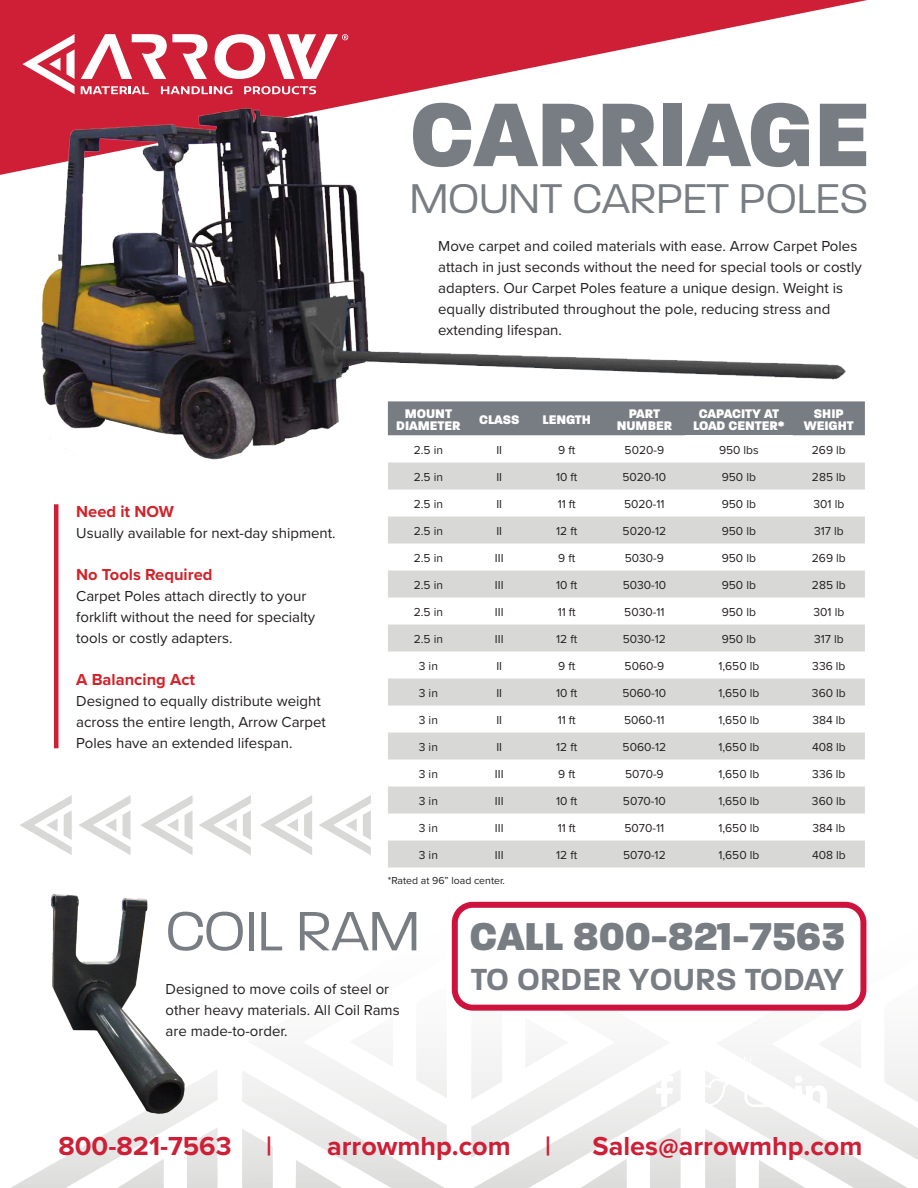
<style>
.page{position:relative;width:918px;height:1188px;background:#fff}
.page>*{position:absolute;margin:0;border:0;box-sizing:border-box;transform-origin:0 0}
.Paragraph_Style_1{font:800 97.5px "Paralucent";color:#787d83}
.Paragraph_Style_1-2{font:300 60px "Paralucent";color:#787d83}
.Paragraph_Style_1-3{font:300 45px "Paralucent";color:#787d83}
.t1{font:800 42px "Paralucent";color:#787d83}
.t2{font:600 33px "Paralucent";color:#787d83}
.t3{font:700 27px "Proxima Nova";color:#ce1f36}
.Paragraph_Style_1-4{font:700 16.5px "Proxima Nova";color:#d1232a}
.Paragraph_Style_1-5{font:15px/21px "Proxima Nova";color:#231f20}
.t4{font:800 13.5px/12px "Paralucent";color:#fff;text-align:center}
.t5{font:12px "Proxima Nova";color:#231f20}
.t6{font:10.5px "Proxima Nova";color:#231f20}
.s1{font-family:"Myriad Pro"}
</style>
<div class="page">
<svg style="left:0;top:0;width:867px;height:175px;fill:#ce1f36"></svg>
<svg style="left:81px;top:34px;width:126px;height:45px"></svg>
<svg style="left:23px;top:34px;width:52px;height:60px"></svg>
<svg style="left:215px;top:34px;width:133px;height:45px"></svg>
<svg style="left:20px;top:795px;width:52px;height:60px"></svg>
<svg style="left:260px;top:795px;width:52px;height:60px"></svg>
<svg style="left:79px;top:795px;width:52px;height:60px"></svg>
<svg style="left:199px;top:795px;width:52px;height:60px"></svg>
<svg style="left:319px;top:795px;width:52px;height:60px"></svg>
<svg style="left:141px;top:795px;width:52px;height:60px"></svg>
<img style="left:31px;top:84px;width:834px;height:376px">
<div style="left:54px;top:504px;width:5px;height:244px;background:#ce1f36"></div>
<div style="left:388px;top:401px;width:477px;height:35px;background:#787d83"></div>
<svg style="left:388px;top:436px;width:477px;height:135px"></svg>
<svg style="left:388px;top:463px;width:477px;height:81px"></svg>
<svg style="left:388px;top:571px;width:477px;height:297px;fill:#d8d9d7"></svg>
<hr style="left:685px;top:435px;width:108px;height:1px;background:#fff">
<img style="left:50px;top:894px;width:144px;height:227px">
<div style="left:452px;top:902px;width:414px;height:109px;border:6px solid #cd123d;border-radius:18px"></div>
<svg style="left:242px;top:976px;width:676px;height:212px"></svg>
<hr style="left:656px;top:1068px;width:98px;height:1px;background:#fff">
<p class="Paragraph_Style_1" style="left:410px;top:75px;width:461px">CARRIAGE</p>
<p class="Paragraph_Style_1-3" style="left:410px;top:173px;width:460px">MOUNT CARPET POLES</p>
<p class="Paragraph_Style_1-5" style="left:438px;top:235px;width:425px">Move carpet and coiled materials with ease. Arrow Carpet Poles attach in just seconds without the need for special tools or costly adapters. Our Carpet Poles feature a unique design. Weight is</p>
<p class="Paragraph_Style_1-5" style="left:438px;top:298px;width:394px">equally distributed throughout the pole, reducing stress and</p>
<p class="Paragraph_Style_1-5" style="left:438px;top:319px;width:125px">extending lifespan.</p>
<p class="Paragraph_Style_1-4" style="left:76px;top:500px;width:99px">Need it NOW</p>
<p class="Paragraph_Style_1-5" style="left:76px;top:522px;width:261px">Usually available for next-day shipment.</p>
<p class="Paragraph_Style_1-4" style="left:76px;top:563px;width:138px">No Tools Required</p>
<p class="Paragraph_Style_1-5" style="left:76px;top:585px;width:241px">Carpet Poles attach directly to your forklift without the need for specialty tools or costly adapters.</p>
<p class="Paragraph_Style_1-4" style="left:76px;top:668px;width:121px">A Balancing Act</p>
<p class="Paragraph_Style_1-5" style="left:76px;top:690px;width:251px">Designed to equally distribute weight across the entire length, Arrow Carpet<br>Poles have an extended lifespan.</p>
<p class="t4" style="left:405px;top:407px;width:49px">MOUNT</p>
<p class="t4" style="left:396px;top:419px;width:66px">DIAMETER</p>
<p class="t4" style="left:479px;top:413px;width:42px">CLASS</p>
<p class="t4" style="left:542px;top:413px;width:50px">LENGTH</p>
<p class="t4" style="left:629px;top:407px;width:33px">PART</p>
<p class="t4" style="left:617px;top:419px;width:57px">NUMBER</p>
<p class="t4" style="left:693px;top:407px;width:93px">CAPACITY AT<br>LOAD CENTER*</p>
<p class="t4" style="left:814px;top:407px;width:31px">SHIP</p>
<p class="t4" style="left:804px;top:419px;width:52px">WEIGHT</p>
<p class="t5" style="left:414px;top:441px;width:31px">2.5 in</p>
<p class="t5" style="left:496px;top:441px;width:7px">II</p>
<p class="t5" style="left:558px;top:441px;width:19px">9 ft</p>
<p class="t5" style="left:625px;top:441px;width:41px">5020-9</p>
<p class="t5" style="left:719px;top:441px;width:41px">950 lbs</p>
<p class="t5" style="left:812px;top:441px;width:35px">269 lb</p>
<p class="t5" style="left:414px;top:468px;width:31px">2.5 in</p>
<p class="t5" style="left:496px;top:468px;width:7px">II</p>
<p class="t5" style="left:556px;top:468px;width:23px">10 ft</p>
<p class="t5" style="left:622px;top:468px;width:45px">5020-10</p>
<p class="t5" style="left:722px;top:468px;width:36px">950 lb</p>
<p class="t5" style="left:812px;top:468px;width:35px">285 lb</p>
<p class="t5" style="left:414px;top:495px;width:31px">2.5 in</p>
<p class="t5" style="left:496px;top:495px;width:7px">II</p>
<p class="t5" style="left:558px;top:495px;width:20px">11 ft</p>
<p class="t5" style="left:624px;top:495px;width:42px">5020-11</p>
<p class="t5" style="left:722px;top:495px;width:36px">950 lb</p>
<p class="t5" style="left:814px;top:495px;width:32px">301 lb</p>
<p class="t5" style="left:414px;top:522px;width:31px">2.5 in</p>
<p class="t5" style="left:496px;top:522px;width:7px">II</p>
<p class="t5" style="left:556px;top:522px;width:23px">12 ft</p>
<p class="t5" style="left:623px;top:522px;width:45px">5020-12</p>
<p class="t5" style="left:722px;top:522px;width:36px">950 lb</p>
<p class="t5" style="left:814px;top:522px;width:31px">317 lb</p>
<p class="t5" style="left:414px;top:549px;width:31px">2.5 in</p>
<p class="t5" style="left:495px;top:549px;width:10px">III</p>
<p class="t5" style="left:558px;top:549px;width:19px">9 ft</p>
<p class="t5" style="left:625px;top:549px;width:41px">5030-9</p>
<p class="t5" style="left:722px;top:549px;width:36px">950 lb</p>
<p class="t5" style="left:812px;top:549px;width:35px">269 lb</p>
<p class="t5" style="left:414px;top:576px;width:31px">2.5 in</p>
<p class="t5" style="left:495px;top:576px;width:10px">III</p>
<p class="t5" style="left:556px;top:576px;width:23px">10 ft</p>
<p class="t5" style="left:623px;top:576px;width:45px">5030-10</p>
<p class="t5" style="left:722px;top:576px;width:36px">950 lb</p>
<p class="t5" style="left:812px;top:576px;width:35px">285 lb</p>
<p class="t5" style="left:414px;top:603px;width:31px">2.5 in</p>
<p class="t5" style="left:495px;top:603px;width:10px">III</p>
<p class="t5" style="left:558px;top:603px;width:20px">11 ft</p>
<p class="t5" style="left:624px;top:603px;width:42px">5030-11</p>
<p class="t5" style="left:722px;top:603px;width:36px">950 lb</p>
<p class="t5" style="left:814px;top:603px;width:32px">301 lb</p>
<p class="t5" style="left:414px;top:630px;width:31px">2.5 in</p>
<p class="t5" style="left:495px;top:630px;width:10px">III</p>
<p class="t5" style="left:556px;top:630px;width:23px">12 ft</p>
<p class="t5" style="left:623px;top:630px;width:45px">5030-12</p>
<p class="t5" style="left:722px;top:630px;width:36px">950 lb</p>
<p class="t5" style="left:814px;top:630px;width:31px">317 lb</p>
<p class="t5" style="left:419px;top:657px;width:21px">3 in</p>
<p class="t5" style="left:496px;top:657px;width:7px">II</p>
<p class="t5" style="left:558px;top:657px;width:19px">9 ft</p>
<p class="t5" style="left:625px;top:657px;width:41px">5060-9</p>
<p class="t5" style="left:718px;top:657px;width:43px">1,650 lb</p>
<p class="t5" style="left:812px;top:657px;width:35px">336 lb</p>
<p class="t5" style="left:419px;top:684px;width:21px">3 in</p>
<p class="t5" style="left:496px;top:684px;width:7px">II</p>
<p class="t5" style="left:556px;top:684px;width:23px">10 ft</p>
<p class="t5" style="left:622px;top:684px;width:45px">5060-10</p>
<p class="t5" style="left:718px;top:684px;width:43px">1,650 lb</p>
<p class="t5" style="left:812px;top:684px;width:35px">360 lb</p>
<p class="t5" style="left:419px;top:711px;width:21px">3 in</p>
<p class="t5" style="left:496px;top:711px;width:7px">II</p>
<p class="t5" style="left:558px;top:711px;width:20px">11 ft</p>
<p class="t5" style="left:624px;top:711px;width:42px">5060-11</p>
<p class="t5" style="left:718px;top:711px;width:43px">1,650 lb</p>
<p class="t5" style="left:812px;top:711px;width:35px">384 lb</p>
<p class="t5" style="left:419px;top:738px;width:21px">3 in</p>
<p class="t5" style="left:496px;top:738px;width:7px">II</p>
<p class="t5" style="left:556px;top:738px;width:23px">12 ft</p>
<p class="t5" style="left:623px;top:738px;width:45px">5060-12</p>
<p class="t5" style="left:718px;top:738px;width:43px">1,650 lb</p>
<p class="t5" style="left:812px;top:738px;width:35px">408 lb</p>
<p class="t5" style="left:419px;top:765px;width:21px">3 in</p>
<p class="t5" style="left:495px;top:765px;width:10px">III</p>
<p class="t5" style="left:558px;top:765px;width:19px">9 ft</p>
<p class="t5" style="left:625px;top:765px;width:40px">5070-9</p>
<p class="t5" style="left:718px;top:765px;width:43px">1,650 lb</p>
<p class="t5" style="left:812px;top:765px;width:35px">336 lb</p>
<p class="t5" style="left:419px;top:792px;width:21px">3 in</p>
<p class="t5" style="left:495px;top:792px;width:10px">III</p>
<p class="t5" style="left:556px;top:792px;width:23px">10 ft</p>
<p class="t5" style="left:623px;top:792px;width:44px">5070-10</p>
<p class="t5" style="left:718px;top:792px;width:43px">1,650 lb</p>
<p class="t5" style="left:812px;top:792px;width:35px">360 lb</p>
<p class="t5" style="left:419px;top:819px;width:21px">3 in</p>
<p class="t5" style="left:495px;top:819px;width:10px">III</p>
<p class="t5" style="left:558px;top:819px;width:20px">11 ft</p>
<p class="t5" style="left:625px;top:819px;width:41px">5070-11</p>
<p class="t5" style="left:718px;top:819px;width:43px">1,650 lb</p>
<p class="t5" style="left:812px;top:819px;width:35px">384 lb</p>
<p class="t5" style="left:419px;top:846px;width:21px">3 in</p>
<p class="t5" style="left:495px;top:846px;width:10px">III</p>
<p class="t5" style="left:556px;top:846px;width:23px">12 ft</p>
<p class="t5" style="left:623px;top:846px;width:44px">5070-12</p>
<p class="t5" style="left:718px;top:846px;width:43px">1,650 lb</p>
<p class="t5" style="left:812px;top:846px;width:35px">408 lb</p>
<p class="t6" style="left:388px;top:872px;width:119px">*Rated at 96” load center.</p>
<p class="Paragraph_Style_1-2" style="left:166px;top:897px;width:256px">COIL RAM</p>
<p class="Paragraph_Style_1-5" style="left:166px;top:978px;width:225px">Designed to move coils of steel or</p>
<p class="Paragraph_Style_1-5" style="left:166px;top:999px;width:236px">other heavy materials. All Coil Rams</p>
<p class="Paragraph_Style_1-5" style="left:166px;top:1020px;width:124px">are made-to-order.</p>
<p class="t1" style="left:469px;top:911px;width:377px">CALL 800-821-7563</p>
<p class="t2" style="left:471px;top:960px;width:375px">TO ORDER YOURS TODAY</p>
<h3 class="t3" style="left:58px;top:1126px;width:175px">800-821-7563</h3>
<h3 class="t3" style="left:266px;top:1126px;width:7px">|</h3>
<h3 class="t3" style="left:327px;top:1126px;width:185px">arrowmhp.com</h3>
<h3 class="t3" style="left:545px;top:1126px;width:7px">|</h3>
<h3 class="t3" style="left:593px;top:1126px;width:271px">Sales<span class="s1">@</span>arrowmhp.com</h3>
</div>
